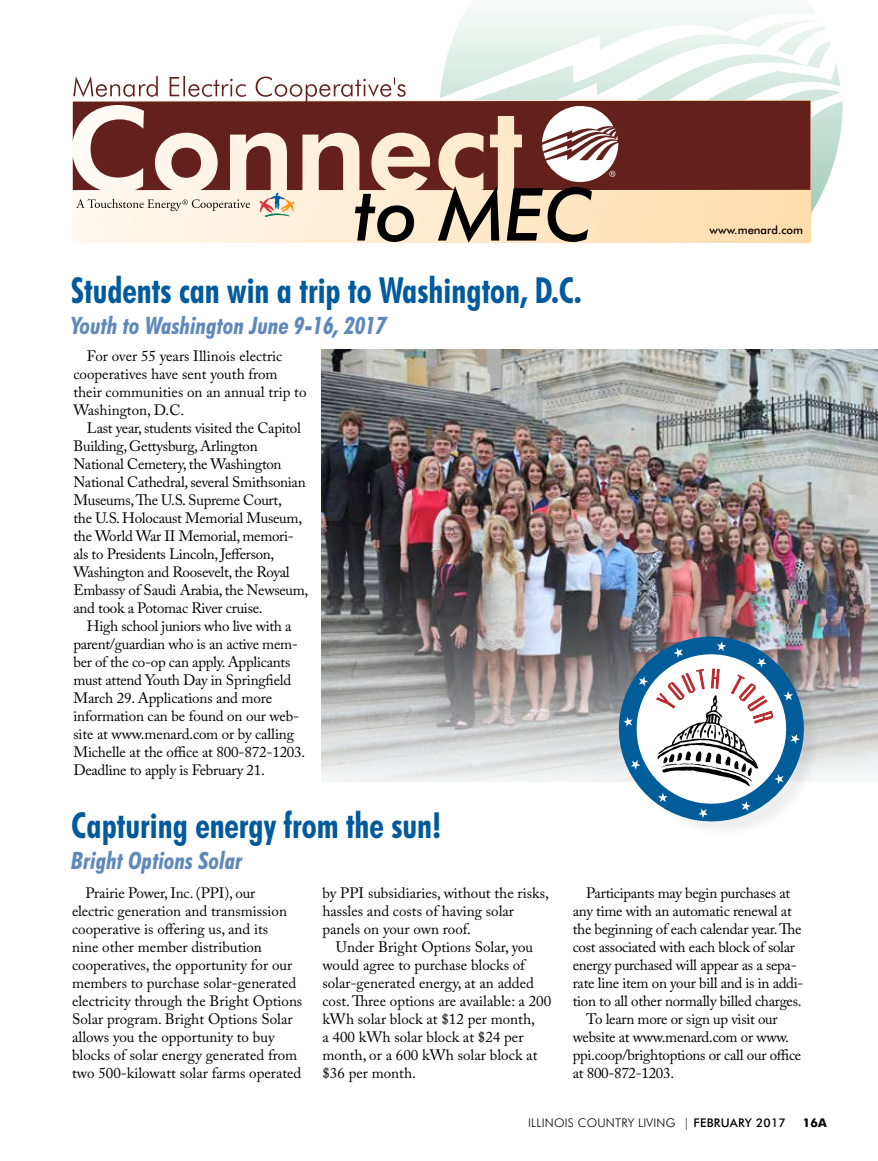
<style>
.page{position:relative;width:878px;height:1161px;background:#fff}
.page>*{position:absolute;margin:0;border:0;box-sizing:border-box;transform-origin:0 0}
.t1{font:700 condensed 36px "Futura BT";color:#005a9c;scale:.93 1}
.t2{font:italic 700 condensed 24px "Futura BT";color:#5f88bb}
.t3{font:15px/18px "Adobe Caslon Pro";letter-spacing:-.01em;color:#000}
.t4{font:300 12px "Futura BT";letter-spacing:.02em;color:#000}
.t5{font:700 12px "Futura BT";color:#000}
.t6{font:500 11.4px "Futura BT";color:#000}
.s1{font-weight:500}
</style>
<div class="page">
<svg style="left:825px;top:63px;width:17px;height:124px"></svg>
<svg style="left:73px;top:10px;width:752px;height:233px"></svg>
<img style="left:321px;top:350px;width:557px;height:432px">
<div style="left:627px;top:640px;width:195px;height:199px;background:#000;opacity:.07"></div>
<svg style="left:611px;top:629px;width:200px;height:200px"></svg>
<p class="t6" style="left:709px;top:223px;width:95px">www.menard.com</p>
<h1 class="t1" style="left:71px;top:268px;width:550px">Students can win a trip to Washington, D.C.</h1>
<h2 class="t2" style="left:71px;top:311px;width:317px">Youth to Washington June 9-16, 2017</h2>
<p class="t3" style="left:73px;top:347px;width:234px;text-indent:14px">For over 55 years Illinois electric cooperatives have sent youth from their communities on an annual trip to<br>Washington, D.C.</p>
<p class="t3" style="left:73px;top:419px;width:236px;text-indent:14px">Last year, students visited the Capitol Building, Gettysburg, Arlington National Cemetery, the Washington National Cathedral, several Smithsonian Museums, The U.S. Supreme Court,<br>the U.S. Holocaust Memorial Museum, the World War II Memorial, memori&shy;als to Presidents Lincoln, Jefferson, Washington and Roosevelt, the Royal Embassy of Saudi Arabia, the Newseum, and took a Potomac River cruise.</p>
<p class="t3" style="left:73px;top:617px;width:233px;text-indent:14px">High school juniors who live with a parent/guardian who is an active mem&shy;ber of the co-op can apply. Applicants must attend Youth Day in Springfield March 29. Applications and more information can be found on our web&shy;site at www.menard.com or by calling Michelle at the office at 800-872-1203.<br>Deadline to apply is February 21.</p>
<h1 class="t1" style="left:71px;top:803px;width:399px">Capturing energy from the sun!</h1>
<h2 class="t2" style="left:71px;top:846px;width:173px">Bright Options Solar</h2>
<p class="t3" style="left:72px;top:883px;width:232px;text-indent:14px">Prairie Power, Inc. (PPI), our<br>electric generation and transmission cooperative is offering us, and its<br>nine other member distribution cooperatives, the opportunity for our members to purchase solar-generated electricity through the Bright Options Solar program. Bright Options Solar allows you the opportunity to buy blocks of solar energy generated from two 500-kilowatt solar farms operated</p>
<p class="t3" style="left:322px;top:883px;width:228px">by PPI subsidiaries, without the risks, hassles and costs of having solar panels on your own roof.</p>
<p class="t3" style="left:586px;top:883px;width:205px">Participants may begin purchases at</p>
<p class="t3" style="left:572px;top:901px;width:220px">any time with an automatic renewal at</p>
<p class="t3" style="left:572px;top:919px;width:230px">the beginning of each calendar year. The</p>
<p class="t3" style="left:572px;top:937px;width:224px">cost associated with each block of solar</p>
<p class="t3" style="left:572px;top:955px;width:225px">energy purchased will appear as a sepa-</p>
<p class="t3" style="left:572px;top:973px;width:232px">rate line item on your bill and is in addi-</p>
<p class="t3" style="left:572px;top:991px;width:230px">tion to all other normally billed charges.</p>
<p class="t3" style="left:586px;top:1009px;width:193px">To learn more or sign up visit our</p>
<p class="t3" style="left:572px;top:1027px;width:218px">website at www.menard.com or www.</p>
<p class="t3" style="left:572px;top:1045px;width:230px">ppi.coop/brightoptions or call our office</p>
<p class="t3" style="left:572px;top:1063px;width:103px">at 800-872-1203.</p>
<p class="t3" style="left:322px;top:937px;width:230px;text-indent:14px">Under Bright Options Solar, you would agree to purchase blocks of solar-generated energy, at an added cost. Three options are available: a 200 kWh solar block at $12 per month,<br>a 400 kWh solar block at $24 per month, or a 600 kWh solar block at $36 per month.</p>
<p class="t4" style="left:528px;top:1116px;width:259px">ILLINOIS COUNTRY LIVING | <span class="s1">FEBRUARY 2017</span></p>
<p class="t5" style="left:803px;top:1116px;width:25px">16a</p>
</div>
